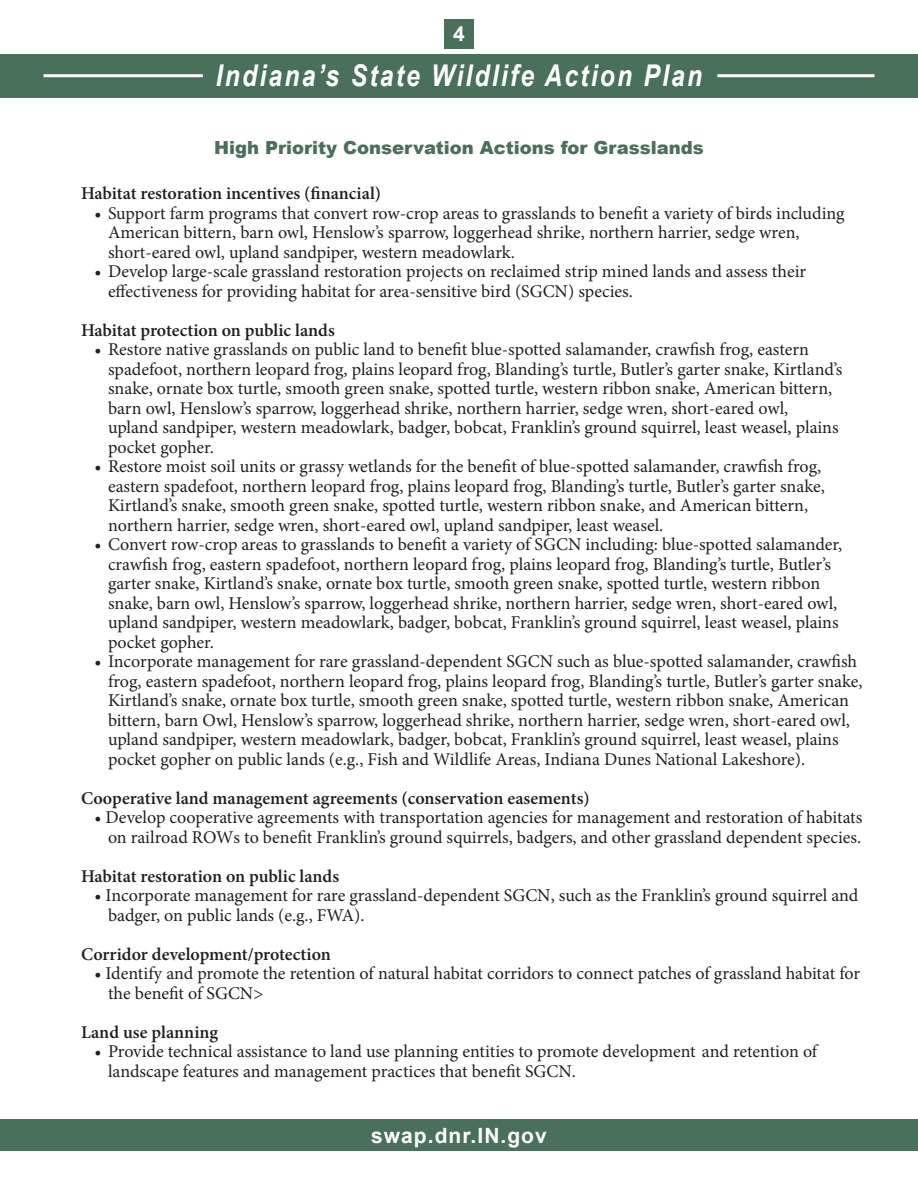
<style>
.page{position:relative;width:918px;height:1188px;background:#fff}
.page>*{position:absolute;margin:0;border:0;box-sizing:border-box;transform-origin:0 0}
.t1{font:italic 700 30px "Arial Narrow";letter-spacing:.075em;color:#fff}
.t2{font:700 21px "Arial";letter-spacing:.05em;color:#fff}
.t3{font:18px/19.5px "Minion Pro";letter-spacing:-.005em;color:#231f20}
.t4{font:600 18px "Minion Pro";letter-spacing:-.005em;color:#231f20}
.t5{font:900 18px "Arial";color:#497058}
</style>
<div class="page">
<div style="left:444px;top:20px;width:30px;height:30px;background:#497058"></div>
<div style="left:0;top:1120px;width:918px;height:31px;background:#497058"></div>
<div style="left:0;top:54px;width:918px;height:44px;background:#497058"></div>
<hr style="left:44px;top:74px;width:159px;height:3px;background:#fff">
<hr style="left:717px;top:74px;width:158px;height:3px;background:#fff">
<p class="t2" style="left:453px;top:20px;width:13px">4</p>
<h1 class="t1" style="left:216px;top:53px;width:488px">Indiana’s State Wildlife Action Plan</h1>
<p class="t5" style="left:214px;top:135px;width:491px">High Priority Conservation Actions for Grasslands</p>
<p class="t4" style="left:81px;top:181px;width:302px">Habitat restoration incentives (financial)</p>
<p class="t3" style="left:108px;top:203px;width:738px;text-indent:-14px">• Support farm programs that convert row-crop areas to grasslands to benefit a variety of birds including<br>American bittern, barn owl, Henslow’s sparrow, loggerhead shrike, northern harrier, sedge wren,</p>
<p class="t3" style="left:108px;top:242px;width:408px">short-eared owl, upland sandpiper, western meadowlark.</p>
<p class="t3" style="left:94px;top:262px;width:713px">• Develop large-scale grassland restoration projects on reclaimed strip mined lands and assess their</p>
<p class="t3" style="left:108px;top:281px;width:526px">effectiveness for providing habitat for area-sensitive bird (SGCN) species.</p>
<p class="t4" style="left:81px;top:318px;width:255px">Habitat protection on public lands</p>
<p class="t3" style="left:94px;top:340px;width:716px">• Restore native grasslands on public land to benefit blue-spotted salamander, crawfish frog, eastern</p>
<p class="t3" style="left:108px;top:359px;width:736px">spadefoot, northern leopard frog, plains leopard frog, Blanding’s turtle, Butler’s garter snake, Kirtland’s snake, ornate box turtle, smooth green snake, spotted turtle, western ribbon snake, American bittern, barn owl, Henslow’s sparrow, loggerhead shrike, northern harrier, sedge wren, short-eared owl,</p>
<p class="t3" style="left:108px;top:418px;width:732px">upland sandpiper, western meadowlark, badger, bobcat, Franklin’s ground squirrel, least weasel, plains pocket gopher.</p>
<p class="t3" style="left:94px;top:457px;width:728px">• Restore moist soil units or grassy wetlands for the benefit of blue-spotted salamander, crawfish frog,</p>
<p class="t3" style="left:108px;top:476px;width:718px">eastern spadefoot, northern leopard frog, plains leopard frog, Blanding’s turtle, Butler’s garter snake,<br>Kirtland’s snake, smooth green snake, spotted turtle, western ribbon snake, and American bittern, northern harrier, sedge wren, short-eared owl, upland sandpiper, least weasel.</p>
<p class="t3" style="left:108px;top:535px;width:736px;text-indent:-14px">• Convert row-crop areas to grasslands to benefit a variety of SGCN including: blue-spotted salamander, crawfish frog, eastern spadefoot, northern leopard frog, plains leopard frog, Blanding’s turtle, Butler’s garter snake, Kirtland’s snake, ornate box turtle, smooth green snake, spotted turtle, western ribbon snake, barn owl, Henslow’s sparrow, loggerhead shrike, northern harrier, sedge wren, short-eared owl, upland sandpiper, western meadowlark, badger, bobcat, Franklin’s ground squirrel, least weasel, plains pocket gopher.</p>
<p class="t3" style="left:108px;top:652px;width:756px;text-indent:-14px">• Incorporate management for rare grassland-dependent SGCN such as blue-spotted salamander, crawfish frog, eastern spadefoot, northern leopard frog, plains leopard frog, Blanding’s turtle, Butler’s garter snake, Kirtland’s snake, ornate box turtle, smooth green snake, spotted turtle, western ribbon snake, American bittern, barn Owl, Henslow’s sparrow, loggerhead shrike, northern harrier, sedge wren, short-eared owl, upland sandpiper, western meadowlark, badger, bobcat, Franklin’s ground squirrel, least weasel, plains pocket gopher on public lands (e.g., Fish and Wildlife Areas, Indiana Dunes National Lakeshore).</p>
<p class="t4" style="left:81px;top:786px;width:510px">Cooperative land management agreements (conservation easements)</p>
<p class="t3" style="left:94px;top:808px;width:769px;text-align:right">• Develop cooperative agreements with transportation agencies for management and restoration of habitats on railroad ROWs to benefit Franklin’s ground squirrels, badgers, and other grassland dependent species.</p>
<p class="t4" style="left:81px;top:864px;width:260px">Habitat restoration on public lands</p>
<p class="t3" style="left:108px;top:886px;width:752px;text-indent:-14px">• Incorporate management for rare grassland-dependent SGCN, such as the Franklin’s ground squirrel and badger, on public lands (e.g., FWA).</p>
<p class="t4" style="left:81px;top:942px;width:251px">Corridor development/protection</p>
<p class="t3" style="left:108px;top:964px;width:754px;text-indent:-14px">• Identify and promote the retention of natural habitat corridors to connect patches of grassland habitat for the benefit of SGCN&gt;</p>
<p class="t4" style="left:81px;top:1020px;width:139px">Land use planning</p>
<p class="t3" style="left:108px;top:1042px;width:711px;text-indent:-14px">• Provide technical assistance to land use planning entities to promote development and retention of landscape features and management practices that benefit SGCN.</p>
<p class="t2" style="left:371px;top:1121px;width:177px">swap.dnr.IN.gov</p>
</div>
